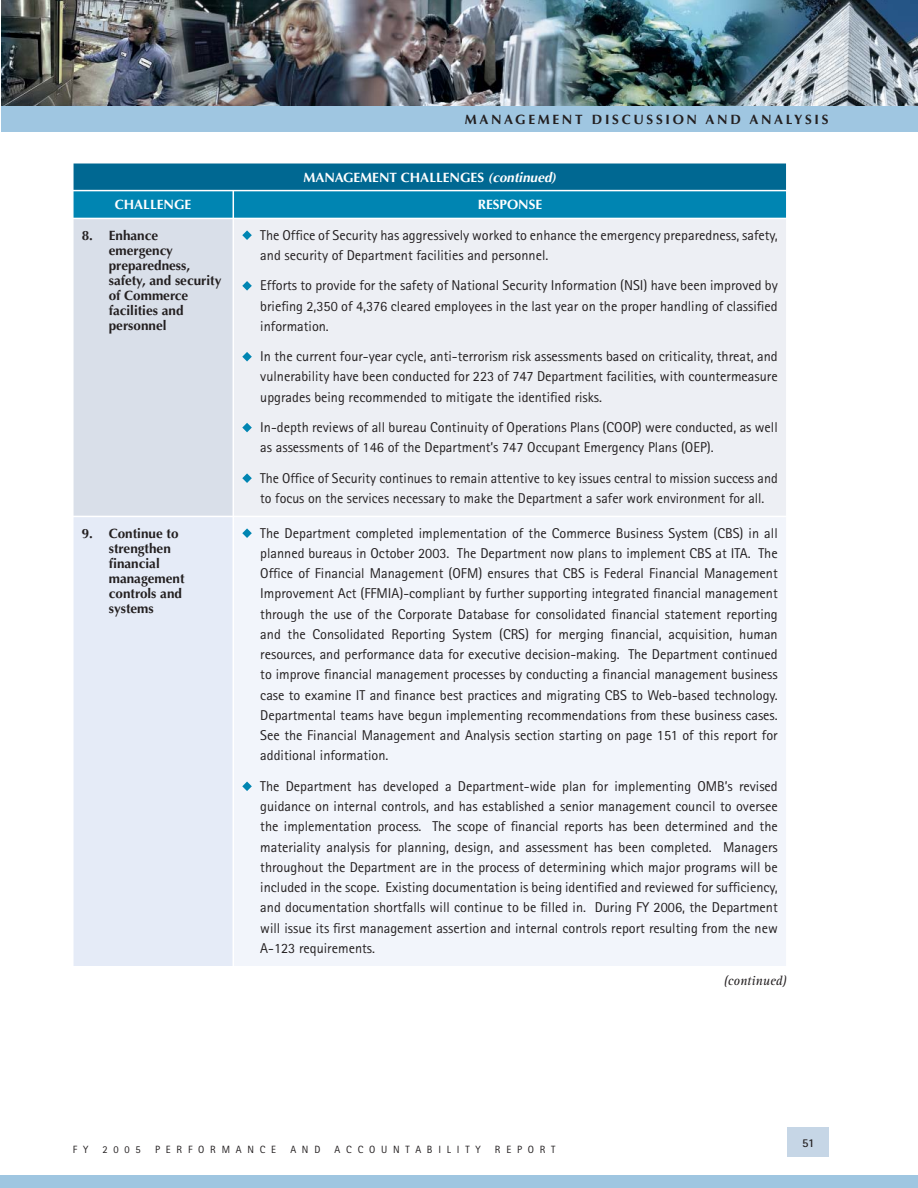
<style>
.page{position:relative;width:918px;height:1188px;background:#fff}
.page>*{position:absolute;margin:0;border:0;box-sizing:border-box;transform-origin:0 0}
.t1{font:14.25px/20.2px "Rotis Sans Serif";color:#231f20;text-align:justify}
.t2{font:700 13.5px/15px "Optima";color:#231f20}
.t3{font:700 13.5px "Optima";color:#fff}
.t4{font:700 13.5px "Optima";letter-spacing:.2em;color:#231f20}
.t5{font:italic 13.5px "Rotis Serif";color:#231f20}
.t6{font:700 12px "Rotis Sans Serif";color:#231f20}
.t7{font:10.5px "Rotis Sans Serif";letter-spacing:.55em;color:#231f20}
.s1{font-style:italic}
</style>
<div class="page">
<div style="left:73px;top:163px;width:714px;height:28px;background:#006892"></div>
<div style="left:73px;top:218px;width:160px;height:298px;background:#d9dfe9"></div>
<div style="left:233px;top:218px;width:554px;height:298px;background:#edeff4"></div>
<div style="left:73px;top:516px;width:160px;height:450px;background:#e5ebf7"></div>
<div style="left:233px;top:516px;width:554px;height:450px;background:#f2f5fb"></div>
<hr style="left:72px;top:162px;width:161px;height:2px;background:#fff">
<hr style="left:72px;top:164px;width:2px;height:26px;background:#fff">
<hr style="left:233px;top:162px;width:555px;height:2px;background:#fff">
<hr style="left:786px;top:164px;width:2px;height:26px;background:#fff">
<svg style="left:73px;top:191px;width:713px;height:27px;background:#0688b4"></svg>
<hr style="left:72px;top:218px;width:161px;height:1px;background:#fff">
<hr style="left:72px;top:219px;width:2px;height:297px;background:#fff">
<hr style="left:233px;top:218px;width:555px;height:1px;background:#fff">
<hr style="left:786px;top:219px;width:2px;height:297px;background:#fff">
<hr style="left:72px;top:516px;width:161px;height:1px;background:#fff">
<hr style="left:72px;top:517px;width:2px;height:449px;background:#fff">
<hr style="left:233px;top:516px;width:555px;height:1px;background:#fff">
<hr style="left:786px;top:517px;width:2px;height:449px;background:#fff">
<hr style="left:72px;top:190px;width:716px;height:1px;background:#fff">
<hr style="left:233px;top:517px;width:1px;height:449px;background:#fff">
<hr style="left:233px;top:219px;width:1px;height:297px;background:#fff">
<svg style="left:242px;top:230px;width:10px;height:10px"></svg>
<svg style="left:242px;top:281px;width:10px;height:10px"></svg>
<svg style="left:242px;top:352px;width:10px;height:9px"></svg>
<svg style="left:242px;top:423px;width:10px;height:9px"></svg>
<svg style="left:242px;top:473px;width:10px;height:10px"></svg>
<svg style="left:242px;top:528px;width:10px;height:10px"></svg>
<svg style="left:242px;top:782px;width:10px;height:9px"></svg>
<div style="left:788px;top:1127px;width:41px;height:29px;background:#c6d6e6"></div>
<div style="left:1px;top:1176px;width:917px;height:12px;background:#9fc6e1"></div>
<img style="left:1px;top:0;width:917px;height:106px">
<div style="left:1px;top:106px;width:917px;height:25px;background:#9fc6e1"></div>
<p class="t4" style="left:465px;top:113px;width:365px">MANAGEMENT DISCUSSION AND ANALYSIS</p>
<p class="t3" style="left:303px;top:171px;width:254px">MANAGEMENT CHALLENGES <span class="s1">(continued)</span></p>
<p class="t3" style="left:115px;top:199px;width:78px">CHALLENGE</p>
<p class="t3" style="left:478px;top:199px;width:66px">RESPONSE</p>
<p class="t2" style="left:109px;top:230px;width:114px;text-indent:-27px">8. Enhance emergency preparedness, safety, and security of Commerce facilities and personnel</p>
<p class="t1" style="left:260px;top:226px;width:519px">The Office of Security has aggressively worked to enhance the emergency preparedness, safety, and security of Department facilities and personnel.</p>
<p class="t1" style="left:260px;top:277px;width:519px">Efforts to provide for the safety of National Security Information (NSI) have been improved by briefing 2,350 of 4,376 cleared employees in the last year on the proper handling of classified information.</p>
<p class="t1" style="left:260px;top:348px;width:519px">In the current four-year cycle, anti-terrorism risk assessments based on criticality, threat, and vulnerability have been conducted for 223 of 747 Department facilities, with countermeasure upgrades being recommended to mitigate the identified risks.</p>
<p class="t1" style="left:260px;top:419px;width:519px">In-depth reviews of all bureau Continuity of Operations Plans (COOP) were conducted, as well as assessments of 146 of the Department’s 747 Occupant Emergency Plans (OEP).</p>
<p class="t1" style="left:260px;top:469px;width:519px">The Office of Security continues to remain attentive to key issues central to mission success and to focus on the services necessary to make the Department a safer work environment for all.</p>
<p class="t2" style="left:109px;top:528px;width:77px;text-indent:-27px">9. Continue to strengthen financial management controls and systems</p>
<p class="t1" style="left:260px;top:524px;width:519px">The Department completed implementation of the Commerce Business System (CBS) in all planned bureaus in October 2003. The Department now plans to implement CBS at ITA. The Office of Financial Management (OFM) ensures that CBS is Federal Financial Management Improvement Act (FFMIA)-compliant by further supporting integrated financial management through the use of the Corporate Database for consolidated financial statement reporting and the Consolidated Reporting System (CRS) for merging financial, acquisition, human resources, and performance data for executive decision-making. The Department continued to improve financial management processes by conducting a financial management business case to examine IT and finance best practices and migrating CBS to Web-based technology.<br>Departmental teams have begun implementing recommendations from these business cases.<br>See the Financial Management and Analysis section starting on page 151 of this report for additional information.</p>
<p class="t1" style="left:260px;top:777px;width:519px">The Department has developed a Department-wide plan for implementing OMB’s revised guidance on internal controls, and has established a senior management council to oversee the implementation process. The scope of financial reports has been determined and the materiality analysis for planning, design, and assessment has been completed. Managers throughout the Department are in the process of determining which major programs will be included in the scope. Existing documentation is being identified and reviewed for sufficiency, and documentation shortfalls will continue to be filled in. During FY 2006, the Department will issue its first management assertion and internal controls report resulting from the new A-123 requirements.</p>
<p class="t5" style="left:724px;top:975px;width:65px">(continued)</p>
<p class="t7" style="left:73px;top:1145px;width:17px">F Y</p>
<p class="t7" style="left:103px;top:1145px;width:40px">2005</p>
<p class="t7" style="left:155px;top:1145px;width:122px">PERFORMANCE</p>
<p class="t7" style="left:290px;top:1145px;width:32px">AND</p>
<p class="t7" style="left:335px;top:1145px;width:148px">ACCOUNTABILITY</p>
<p class="t7" style="left:495px;top:1145px;width:62px">REPORT</p>
<p class="t6" style="left:802px;top:1138px;width:14px">51</p>
</div>
